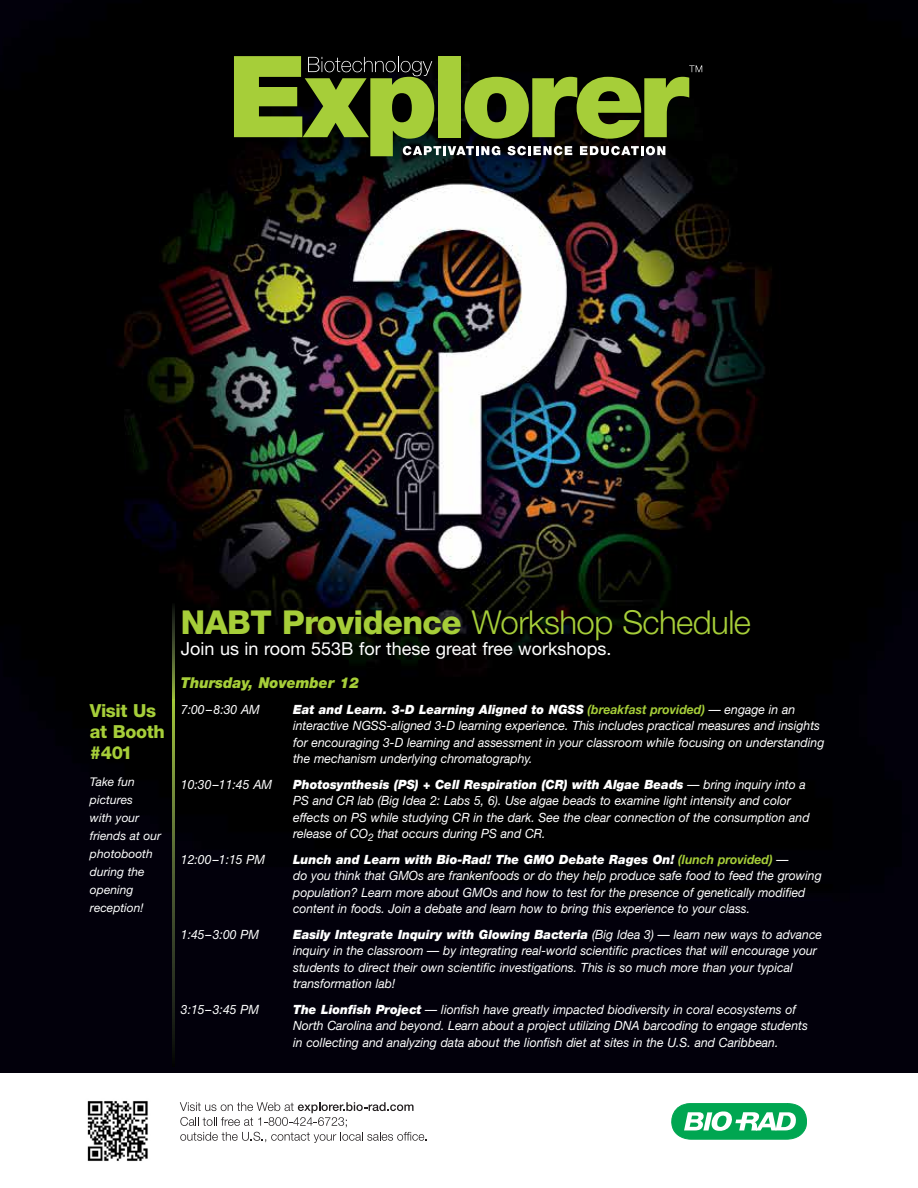
<style>
.page{position:relative;width:918px;height:1188px;background:#fff}
.page>*{position:absolute;margin:0;border:0;box-sizing:border-box;transform-origin:0 0}
.t1{font:300 33px "Helvetica Neue";letter-spacing:-.015em;color:#a6ce39}
.t2{font:18px "Helvetica Neue";color:#fff}
.t3{font:800 18px/21px "Helvetica Neue";letter-spacing:-.02em;color:#a6ce39}
.t4{font:italic 900 15px "Helvetica Neue";color:#a6ce39;scale:.96 1}
.t5{font:italic 12.75px/16.5px "Helvetica Neue";color:#fff;scale:.96 1}
.t6{font:italic 12px/18px "Helvetica Neue";color:#fff}
.s1{font-weight:800}
.s2{font-weight:900}
.s3{font-weight:700;color:#a6ce39}
</style>
<div class="page">
<svg style="left:180px;top:1102px;width:247px;height:41px"></svg>
<svg style="left:671px;top:1103px;width:136px;height:37px"></svg>
<img style="left:0;top:0;width:918px;height:1073px">
<img style="left:87px;top:1101px;width:61px;height:60px">
<svg style="left:173px;top:603px;width:1px;height:96px"></svg>
<svg style="left:173px;top:699px;width:1px;height:368px"></svg>
<svg style="left:234px;top:56px;width:468px;height:100px;background:#536623"></svg>
<h2 class="t3" style="left:90px;top:700px;width:76px">Visit Us at Booth #401</h2>
<p class="t6" style="left:90px;top:773px;width:73px">Take fun pictures<br>with your friends at our photobooth during the opening reception!</p>
<h1 class="t1" style="left:181px;top:603px;width:572px"><span class="s1">NABT Providence</span> Workshop Schedule</h1>
<h2 class="t2" style="left:181px;top:638px;width:432px">Join us in room 553B for these great free workshops.</h2>
<p class="t4" style="left:181px;top:674px;width:187px">Thursday, November 12</p>
<p class="t5" style="left:181px;top:701px;width:84px">7:00–8:30 AM</p>
<p class="t5" style="left:293px;top:701px;width:555px"><span class="s2">Eat and Learn. 3-D Learning Aligned to NGSS</span> <span class="s3">(breakfast provided)</span> — engage in an interactive NGSS-aligned 3-D learning experience. This includes practical measures and insights for encouraging 3-D learning and assessment in your classroom while focusing on understanding the mechanism underlying chromatography.</p>
<p class="t5" style="left:181px;top:776px;width:97px">10:30–11:45 AM</p>
<p class="t5" style="left:293px;top:776px;width:539px"><span class="s2">Photosynthesis (PS) + Cell Respiration (CR) with Algae Beads</span> — bring inquiry into a PS and CR lab (Big Idea 2: Labs 5, 6). Use algae beads to examine light intensity and color effects on PS while studying CR in the dark. See the clear connection of the consumption and release of CO<sub>2</sub> that occurs during PS and CR.</p>
<p class="t5" style="left:181px;top:851px;width:89px">12:00–1:15 PM</p>
<p class="t5" style="left:293px;top:851px;width:552px"><span class="s2">Lunch and Learn with Bio-Rad! The GMO Debate Rages On!</span> <span class="s3">(lunch provided)</span> —<br>do you think that GMOs are frankenfoods or do they help produce safe food to feed the growing population? Learn more about GMOs and how to test for the presence of genetically modified content in foods. Join a debate and learn how to bring this experience to your class.</p>
<p class="t5" style="left:181px;top:926px;width:83px">1:45–3:00 PM</p>
<p class="t5" style="left:293px;top:926px;width:553px"><span class="s2">Easily Integrate Inquiry with Glowing Bacteria</span> (Big Idea 3) — learn new ways to advance inquiry in the classroom — by integrating real-world scientific practices that will encourage your students to direct their own scientific investigations. This is so much more than your typical transformation lab!</p>
<p class="t5" style="left:181px;top:1001px;width:83px">3:15–3:45 PM</p>
<p class="t5" style="left:293px;top:1001px;width:538px"><span class="s2">The Lionfish Project</span> — lionfish have greatly impacted biodiversity in coral ecosystems of<br>North Carolina and beyond. Learn about a project utilizing DNA barcoding to engage students in collecting and analyzing data about the lionfish diet at sites in the U.S. and Caribbean.</p>
</div>
